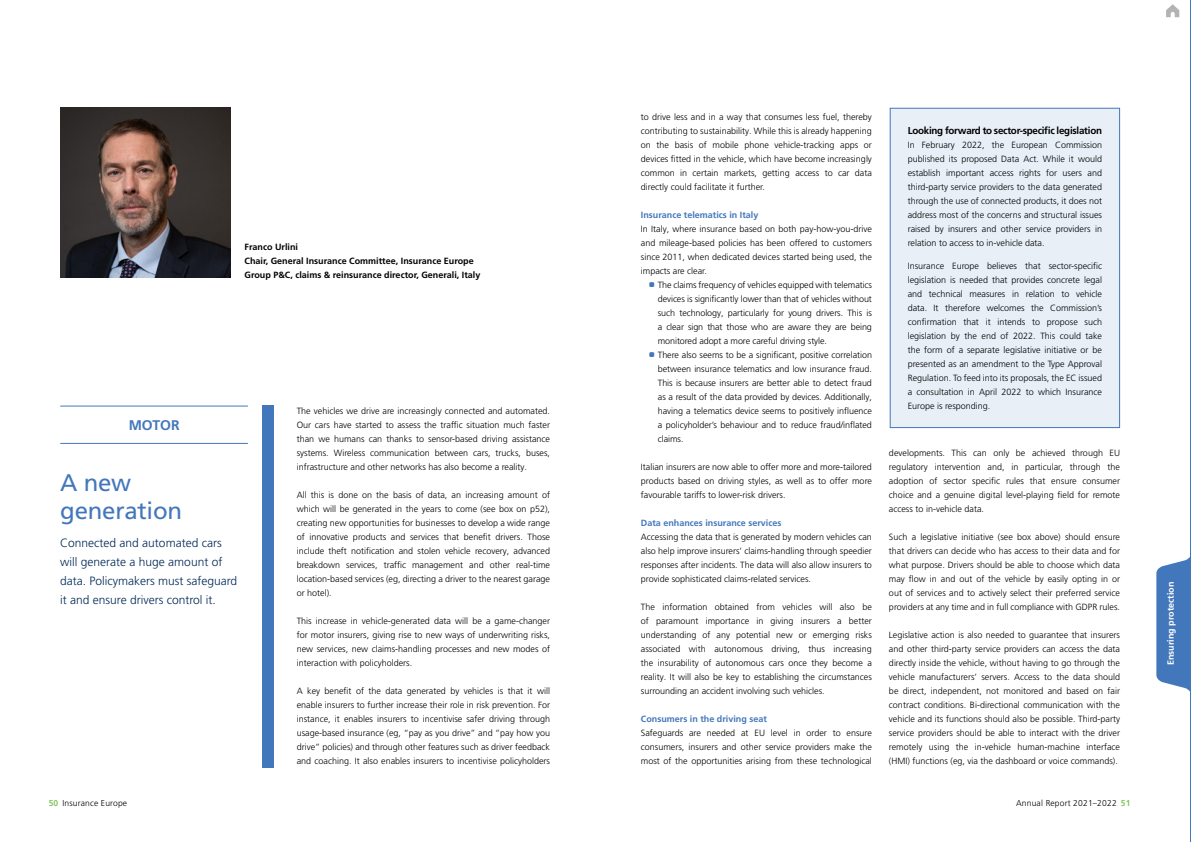
<style>
.page{position:relative;width:1191px;height:842px;background:#fff}
.page>*{position:absolute;margin:0;border:0;box-sizing:border-box;transform-origin:0 0}
.t1{font:24px/28.8px "Frutiger LT Pro";letter-spacing:-.01em;color:#4377bb}
.t2{font:700 14px "Frutiger LT Pro";letter-spacing:-.01em;color:#4377bb}
.t3{font:300 12px/19px "Frutiger LT Pro";color:#002957}
.t4{font:700 10px "Frutiger LT Pro";letter-spacing:-.025em;color:#000}
.t5{font:300 9px/14px "Frutiger LT Pro";color:#000;text-align:justify}
.t6{font:700 9px/14px "Frutiger LT Pro";color:#000}
.t7{font:700 9px "Frutiger LT Pro";color:#4377bb}
.t8{font:700 9px "Frutiger LT Pro";color:#fff}
.t9{font:300 8.5px "Frutiger LT Pro";letter-spacing:.02em;color:#000}
.s1{font-weight:700;color:#82c55b}
.s2{color:#4377bb}
</style>
<div class="page">
<hr style="left:1190px;top:0;width:1px;height:842px;background:#4377bb">
<svg style="left:1156px;top:557px;width:34px;height:135px;background:#5886c2"></svg>
<svg style="left:1166px;top:4px;width:13px;height:13px"></svg>
<div style="left:263px;top:405px;width:11px;height:363px;background:#4377bb"></div>
<hr style="left:60px;top:406px;width:188px;height:1px;background:#4377bb">
<hr style="left:60px;top:443px;width:188px;height:1px;background:#4377bb">
<img style="left:60px;top:108px;width:170px;height:170px">
<div style="left:890px;top:108px;width:229px;height:320px;background:#e8eff7"></div>
<div style="left:889px;top:108px;width:231px;height:320px;border:1px solid #4377bb"></div>
<p class="t6" style="left:244px;top:240px;width:237px">Franco Urlini<br>Chair, General Insurance Committee, Insurance Europe<br>Group P&amp;C, claims &amp; reinsurance director, Generali, Italy</p>
<h2 class="t2" style="left:129px;top:417px;width:52px">MOTOR</h2>
<h1 class="t1" style="left:60px;top:468px;width:123px">A new generation</h1>
<h3 class="t3" style="left:60px;top:533px;width:178px">Connected and automated cars will generate a huge amount of data. Policymakers must safeguard it and ensure drivers control it.</h3>
<p class="t9" style="left:49px;top:798px;width:80px"><span class="s1">50</span> Insurance Europe</p>
<p class="t5" style="left:297px;top:404px;width:255px">The vehicles we drive are increasingly connected and automated.<br>Our cars have started to assess the traffic situation much faster than we humans can thanks to sensor-based driving assistance systems. Wireless communication between cars, trucks, buses, infrastructure and other networks has also become a reality.</p>
<p class="t5" style="left:297px;top:488px;width:255px">All this is done on the basis of data, an increasing amount of which will be generated in the years to come (see box on p52), creating new opportunities for businesses to develop a wide range of innovative products and services that benefit drivers. Those include theft notification and stolen vehicle recovery, advanced breakdown services, traffic management and other real-time location-based services (eg, directing a driver to the nearest garage or hotel).</p>
<p class="t5" style="left:297px;top:614px;width:255px">This increase in vehicle-generated data will be a game-changer for motor insurers, giving rise to new ways of underwriting risks, new services, new claims-handling processes and new modes of interaction with policyholders.</p>
<p class="t5" style="left:297px;top:684px;width:255px">A key benefit of the data generated by vehicles is that it will enable insurers to further increase their role in risk prevention. For instance, it enables insurers to incentivise safer driving through usage-based insurance (eg, “pay as you drive” and “pay how you drive” policies) and through other features such as driver feedback and coaching. It also enables insurers to incentivise policyholders</p>
<p class="t5" style="left:641px;top:110px;width:233px">to drive less and in a way that consumes less fuel, thereby contributing to sustainability. While this is already happening on the basis of mobile phone vehicle-tracking apps or devices fitted in the vehicle, which have become increasingly common in certain markets, getting access to car data directly could facilitate it further.</p>
<p class="t7" style="left:641px;top:210px;width:119px">Insurance telematics in Italy</p>
<p class="t5" style="left:641px;top:222px;width:233px">In Italy, where insurance based on both pay-how-you-drive and mileage-based policies has been offered to customers since 2011, when dedicated devices started being used, the impacts are clear.</p>
<p class="t5" style="left:658px;top:278px;width:216px;text-indent:-9px"><span class="s2">•</span> The claims frequency of vehicles equipped with telematics devices is significantly lower than that of vehicles without such technology, particularly for young drivers. This is a clear sign that those who are aware they are being monitored adopt a more careful driving style.</p>
<p class="t5" style="left:658px;top:348px;width:216px;text-indent:-9px"><span class="s2">•</span> There also seems to be a significant, positive correlation between insurance telematics and low insurance fraud.<br>This is because insurers are better able to detect fraud as a result of the data provided by devices. Additionally, having a telematics device seems to positively influence a policyholder’s behaviour and to reduce fraud/inflated claims.</p>
<p class="t5" style="left:641px;top:460px;width:233px">Italian insurers are now able to offer more and more-tailored products based on driving styles, as well as to offer more favourable tariffs to lower-risk drivers.</p>
<p class="t7" style="left:641px;top:518px;width:142px">Data enhances insurance services</p>
<p class="t5" style="left:641px;top:530px;width:233px">Accessing the data that is generated by modern vehicles can also help improve insurers’ claims-handling through speedier responses after incidents. The data will also allow insurers to provide sophisticated claims-related services.</p>
<p class="t5" style="left:641px;top:600px;width:233px">The information obtained from vehicles will also be of paramount importance in giving insurers a better understanding of any potential new or emerging risks associated with autonomous driving, thus increasing the insurability of autonomous cars once they become a reality. It will also be key to establishing the circumstances surrounding an accident involving such vehicles.</p>
<p class="t7" style="left:641px;top:714px;width:128px">Consumers in the driving seat</p>
<p class="t5" style="left:641px;top:726px;width:233px">Safeguards are needed at EU level in order to ensure consumers, insurers and other service providers make the most of the opportunities arising from these technological</p>
<p class="t4" style="left:907px;top:125px;width:196px">Looking forward to sector-specific legislation</p>
<p class="t5" style="left:907px;top:138px;width:196px">In February 2022, the European Commission published its proposed Data Act. While it would establish important access rights for users and third-party service providers to the data generated through the use of connected products, it does not address most of the concerns and structural issues raised by insurers and other service providers in relation to access to in-vehicle data.</p>
<p class="t5" style="left:907px;top:259px;width:196px">Insurance Europe believes that sector-specific legislation is needed that provides concrete legal and technical measures in relation to vehicle data. It therefore welcomes the Commission’s confirmation that it intends to propose such legislation by the end of 2022. This could take the form of a separate legislative initiative or be presented as an amendment to the Type Approval Regulation. To feed into its proposals, the EC issued a consultation in April 2022 to which Insurance Europe is responding.</p>
<p class="t5" style="left:889px;top:446px;width:233px">developments. This can only be achieved through EU regulatory intervention and, in particular, through the adoption of sector specific rules that ensure consumer choice and a genuine digital level-playing field for remote access to in-vehicle data.</p>
<p class="t5" style="left:889px;top:530px;width:233px">Such a legislative initiative (see box above) should ensure that drivers can decide who has access to their data and for what purpose. Drivers should be able to choose which data may flow in and out of the vehicle by easily opting in or out of services and to actively select their preferred service providers at any time and in full compliance with GDPR rules.</p>
<p class="t5" style="left:889px;top:628px;width:233px">Legislative action is also needed to guarantee that insurers and other third-party service providers can access the data directly inside the vehicle, without having to go through the vehicle manufacturers’ servers. Access to the data should be direct, independent, not monitored and based on fair contract conditions. Bi-directional communication with the vehicle and its functions should also be possible. Third-party service providers should be able to interact with the driver remotely using the in-vehicle human-machine interface (HMI) functions (eg, via the dashboard or voice commands).</p>
<p class="t9" style="left:1016px;top:798px;width:116px">Annual Report 2021–2022 <span class="s1">51</span></p>
<p class="t8" style="left:1165px;top:665px;width:85px;rotate:-90deg">Ensuring protection</p>
</div>
